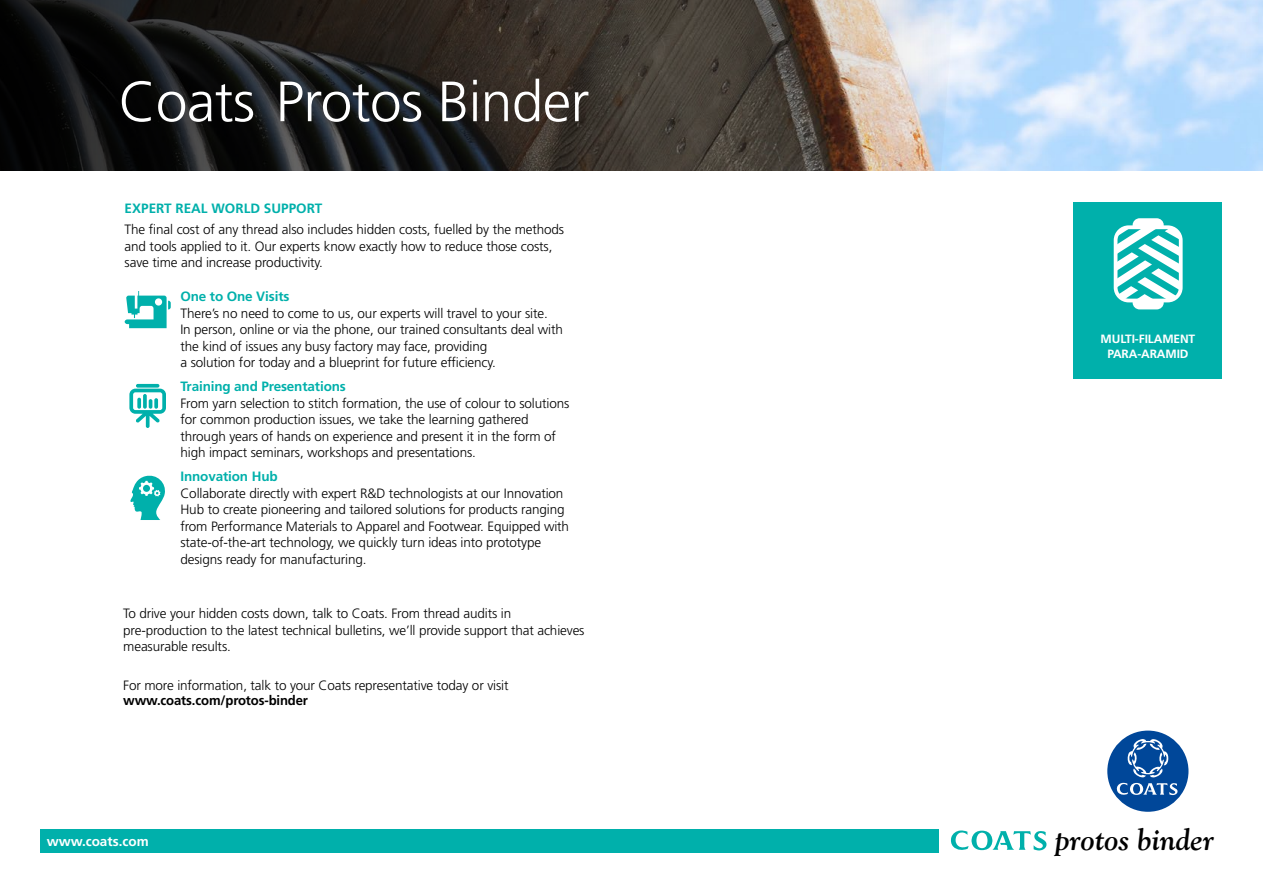
<style>
.page{position:relative;width:1263px;height:893px;background:#fff}
.page>*{position:absolute;margin:0;border:0;box-sizing:border-box;transform-origin:0 0}
.t1{font:300 56.7px "Frutiger LT Std";letter-spacing:-.01em;color:#fff}
.t2{font:italic 700 30px "Goudy Old Style BT";letter-spacing:.005em;color:#000}
.t3{font:300 13.5px/16.5px "Frutiger LT Std";letter-spacing:-.01em;color:#000}
.t4{font:700 13.5px "Frutiger";letter-spacing:-.01em;color:#00b0ab}
.t5{font:700 13.5px "Frutiger";letter-spacing:-.01em;color:#000}
.t6{font:700 13.5px "Frutiger";color:#fff}
.t7{font:700 12px/15px "Frutiger LT Std";letter-spacing:-.01em;color:#fff;text-align:center}
</style>
<div class="page">
<div style="left:1073px;top:203px;width:149px;height:176px;background:#00b0ab"></div>
<div style="left:1114px;top:225px;width:68px;height:77px;border:4px solid #fff;border-radius:13px"></div>
<svg style="left:1115px;top:218px;width:66px;height:91px"></svg>
<svg style="left:136px;top:384px;width:23px;height:4px"></svg>
<svg style="left:129px;top:389px;width:37px;height:39px"></svg>
<svg style="left:154px;top:398px;width:4px;height:11px"></svg>
<svg style="left:125px;top:291px;width:46px;height:37px"></svg>
<svg style="left:130px;top:475px;width:35px;height:45px"></svg>
<div style="left:40px;top:829px;width:899px;height:23px;background:#00b0ab"></div>
<svg style="left:950px;top:830px;width:97px;height:21px"></svg>
<div style="left:1107px;top:731px;width:81px;height:81px;background:#004799;border-radius:50%"></div>
<svg style="left:1116px;top:739px;width:62px;height:56px"></svg>
<svg style="left:0;top:0;width:967px;height:170px;background:#403c38"></svg>
<h1 class="t1" style="left:119px;top:70px;width:472px">Coats Protos Binder</h1>
<p class="t4" style="left:125px;top:201px;width:199px">EXPERT REAL WORLD SUPPORT</p>
<p class="t3" style="left:125px;top:221px;width:441px">The final cost of any thread also includes hidden costs, fuelled by the methods and tools applied to it. Our experts know exactly how to reduce those costs, save time and increase productivity.</p>
<p class="t4" style="left:180px;top:289px;width:110px">One to One Visits</p>
<p class="t3" style="left:180px;top:305px;width:384px">There’s no need to come to us, our experts will travel to your site.<br>In person, online or via the phone, our trained consultants deal with the kind of issues any busy factory may face, providing<br>a solution for today and a blueprint for future efficiency.</p>
<p class="t4" style="left:180px;top:379px;width:167px">Training and Presentations</p>
<p class="t3" style="left:180px;top:395px;width:390px">From yarn selection to stitch formation, the use of colour to solutions for common production issues, we take the learning gathered through years of hands on experience and present it in the form of high impact seminars, workshops and presentations.</p>
<p class="t4" style="left:180px;top:469px;width:99px">Innovation Hub</p>
<p class="t3" style="left:180px;top:485px;width:390px">Collaborate directly with expert R&amp;D technologists at our Innovation Hub to create pioneering and tailored solutions for products ranging from Performance Materials to Apparel and Footwear. Equipped with state-of-the-art technology, we quickly turn ideas into prototype designs ready for manufacturing.</p>
<p class="t3" style="left:123px;top:605px;width:463px">To drive your hidden costs down, talk to Coats. From thread audits in pre-production to the latest technical bulletins, we’ll provide support that achieves measurable results.</p>
<p class="t3" style="left:123px;top:677px;width:387px">For more information, talk to your Coats representative today or visit</p>
<p class="t5" style="left:123px;top:692px;width:186px">www.coats.com/protos-binder</p>
<p class="t7" style="left:1101px;top:331px;width:96px">MULTI-FILAMENT<br>PARA-ARAMID</p>
<p class="t6" style="left:47px;top:833px;width:104px">www.coats.com</p>
<h2 class="t2" style="left:1055px;top:821px;width:160px">protos binder</h2>
</div>
